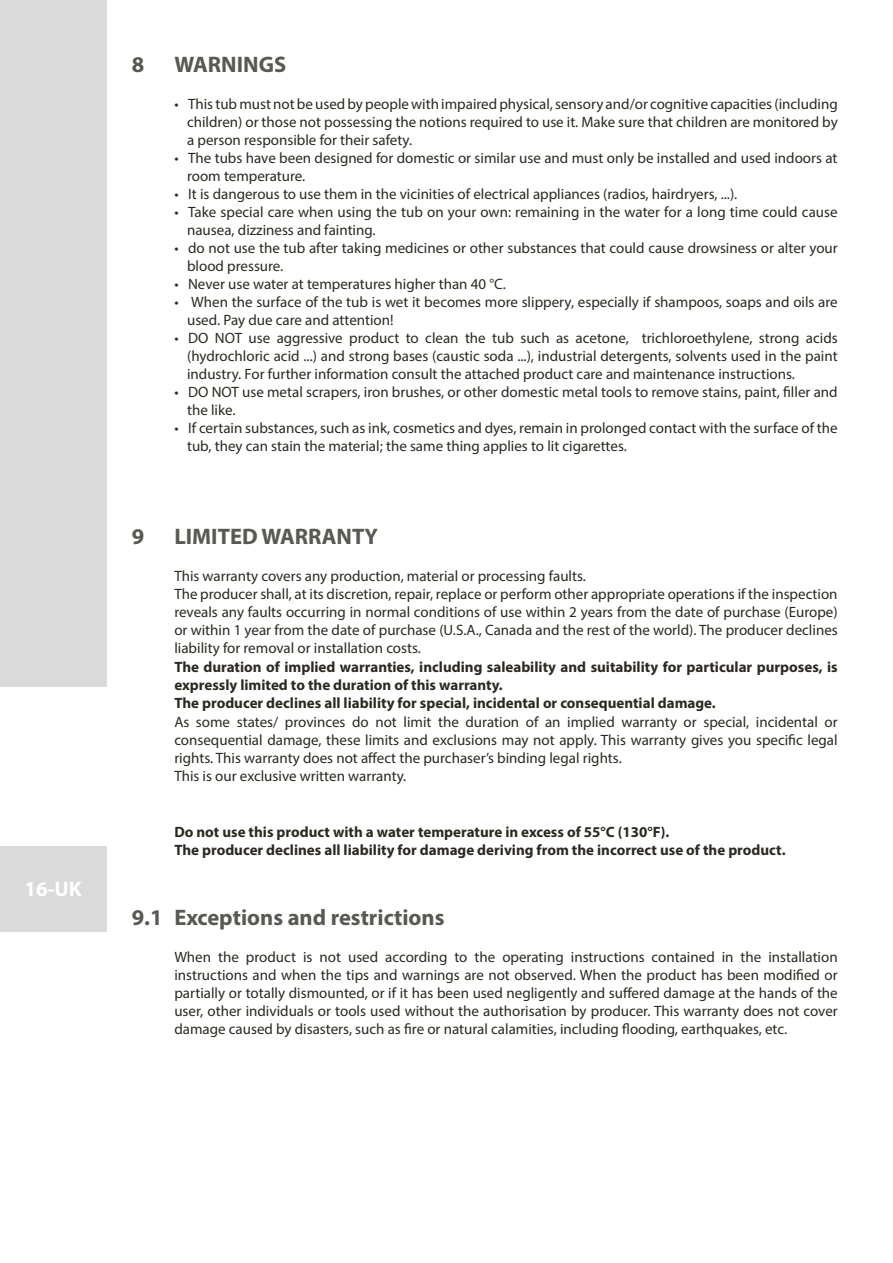
<style>
.page{position:relative;width:893px;height:1263px;background:#fff}
.page>*{position:absolute;margin:0;border:0;box-sizing:border-box;transform-origin:0 0}
.t1{font:700 22.5px "Myriad Pro";color:#5a5852}
.t2{font:700 21px "Myriad Pro";color:#fff}
.t3{font:15px/18px "Myriad Pro";color:#2b2920}
.t4{font:700 15px/18px "Myriad Pro";color:#2b2920}
</style>
<div class="page">
<div style="left:0;top:0;width:106px;height:687px;background:#dadada"></div>
<div style="left:0;top:846px;width:106px;height:85px;background:#dadada"></div>
<h2 class="t2" style="left:25px;top:875px;width:59px">16-UK</h2>
<h1 class="t1" style="left:132px;top:50px;width:14px">8</h1>
<h1 class="t1" style="left:174px;top:50px;width:113px">WARNINGS</h1>
<p class="t3" style="left:187px;top:95px;width:652px;text-align:justify;text-indent:-13px">• This tub must not be used by people with impaired physical, sensory and/or cognitive capacities (including children) or those not possessing the notions required to use it. Make sure that children are monitored by a person responsible for their safety.</p>
<p class="t3" style="left:187px;top:149px;width:652px;text-indent:-13px">• The tubs have been designed for domestic or similar use and must only be installed and used indoors at room temperature.</p>
<p class="t3" style="left:174px;top:185px;width:565px">• It is dangerous to use them in the vicinities of electrical appliances (radios, hairdryers, ...).</p>
<p class="t3" style="left:187px;top:203px;width:652px;text-indent:-13px">• Take special care when using the tub on your own: remaining in the water for a long time could cause nausea, dizziness and fainting.</p>
<p class="t3" style="left:187px;top:239px;width:652px;text-indent:-13px">• do not use the tub after taking medicines or other substances that could cause drowsiness or alter your blood pressure.</p>
<p class="t3" style="left:174px;top:275px;width:333px">• Never use water at temperatures higher than 40 °C.</p>
<p class="t3" style="left:187px;top:293px;width:652px;text-indent:-13px">• When the surface of the tub is wet it becomes more slippery, especially if shampoos, soaps and oils are used. Pay due care and attention!</p>
<p class="t3" style="left:187px;top:329px;width:652px;text-align:justify;text-indent:-13px">• DO NOT use aggressive product to clean the tub such as acetone, trichloroethylene, strong acids (hydrochloric acid ...) and strong bases (caustic soda ...), industrial detergents, solvents used in the paint industry. For further information consult the attached product care and maintenance instructions.</p>
<p class="t3" style="left:187px;top:383px;width:652px;text-indent:-13px">• DO NOT use metal scrapers, iron brushes, or other domestic metal tools to remove stains, paint, filler and the like.</p>
<p class="t3" style="left:187px;top:419px;width:652px;text-indent:-13px">• If certain substances, such as ink, cosmetics and dyes, remain in prolonged contact with the surface of the tub, they can stain the material; the same thing applies to lit cigarettes.</p>
<h1 class="t1" style="left:132px;top:522px;width:14px">9</h1>
<h1 class="t1" style="left:174px;top:522px;width:205px">LIMITED WARRANTY</h1>
<p class="t3" style="left:174px;top:567px;width:665px">This warranty covers any production, material or processing faults.<br>The producer shall, at its discretion, repair, replace or perform other appropriate operations if the inspection reveals any faults occurring in normal conditions of use within 2 years from the date of purchase (Europe) or within 1 year from the date of purchase (U.S.A., Canada and the rest of the world). The producer declines liability for removal or installation costs.</p>
<p class="t4" style="left:174px;top:657px;width:665px">The duration of implied warranties, including saleability and suitability for particular purposes, is expressly limited to the duration of this warranty.<br>The producer declines all liability for special, incidental or consequential damage.</p>
<p class="t3" style="left:174px;top:712px;width:665px">As some states/ provinces do not limit the duration of an implied warranty or special, incidental or consequential damage, these limits and exclusions may not apply. This warranty gives you specific legal rights. This warranty does not affect the purchaser’s binding legal rights.<br>This is our exclusive written warranty.</p>
<p class="t4" style="left:174px;top:822px;width:613px">Do not use this product with a water temperature in excess of 55°C (130°F).<br>The producer declines all liability for damage deriving from the incorrect use of the product.</p>
<h1 class="t1" style="left:132px;top:903px;width:32px">9.1</h1>
<h1 class="t1" style="left:174px;top:903px;width:272px">Exceptions and restrictions</h1>
<p class="t3" style="left:174px;top:948px;width:665px;text-align:justify">When the product is not used according to the operating instructions contained in the installation instructions and when the tips and warnings are not observed. When the product has been modified or partially or totally dismounted, or if it has been used negligently and suffered damage at the hands of the user, other individuals or tools used without the authorisation by producer. This warranty does not cover damage caused by disasters, such as fire or natural calamities, including flooding, earthquakes, etc.</p>
</div>
